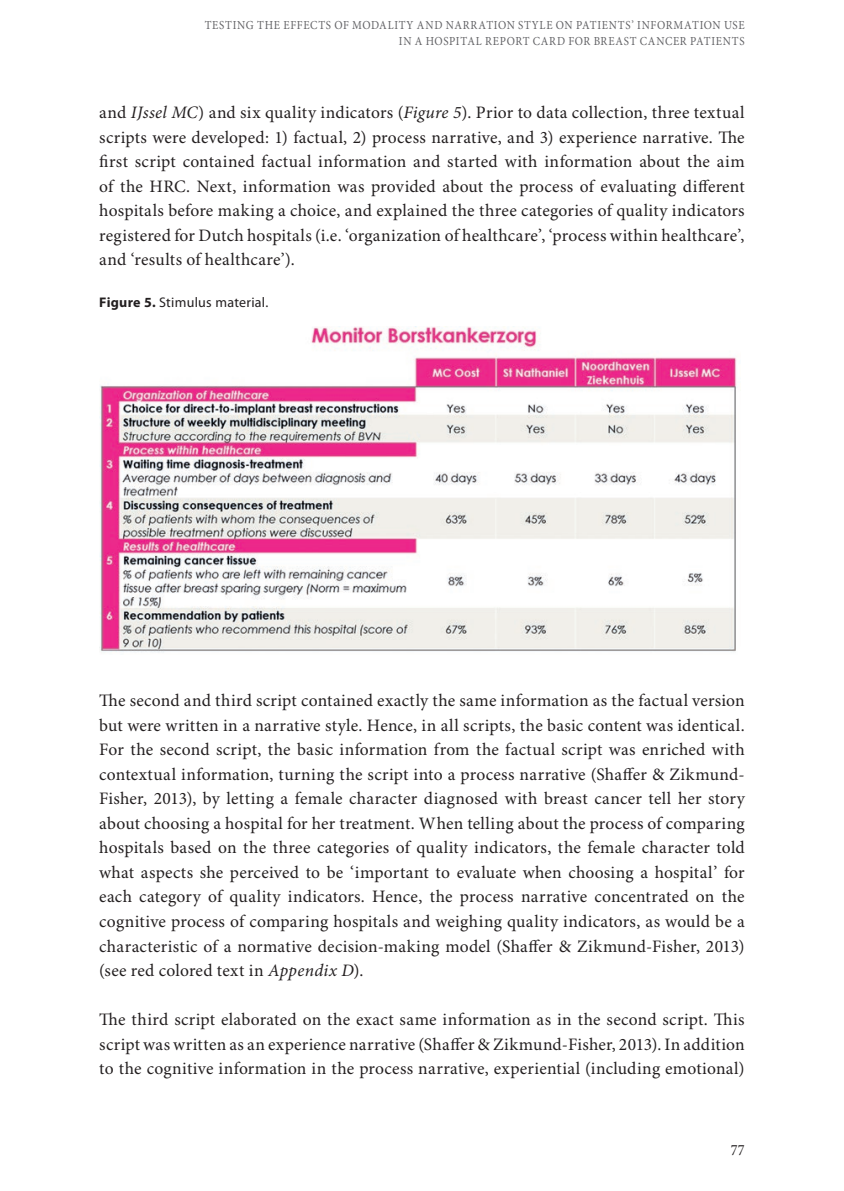
<style>
.page{position:relative;width:844px;height:1191px;background:#fff}
.page>*{position:absolute;margin:0;border:0;box-sizing:border-box;transform-origin:0 0}
.t1{font:17.5px/24.5px "Minion Pro";letter-spacing:.015em;color:#231f20;text-align:justify}
.t2{font:15.75px "Minion Pro";color:#231f20;scale:.9 1}
.t3{font:14px "Myriad Pro";letter-spacing:.02em;color:#231f20}
.t4{font:12.25px/15.8px "Minion Pro";letter-spacing:.06em;color:#636366;text-align:right;scale:.9 1}
.s1{font-style:italic}
.s2{font-weight:700}
</style>
<div class="page">
<img style="left:99px;top:326px;width:638px;height:327px">
<p class="t4" style="left:205px;top:18px;width:601px">TESTING THE EFFECTS OF MODALITY AND NARRATION STYLE ON PATIENTS’ INFORMATION USE<br>IN A HOSPITAL REPORT CARD FOR BREAST CANCER PATIENTS</p>
<p class="t1" style="left:99px;top:101px;width:646px">and <span class="s1">IJssel MC</span>) and six quality indicators (<span class="s1">Figure 5</span>). Prior to data collection, three textual scripts were developed: 1) factual, 2) process narrative, and 3) experience narrative. The first script contained factual information and started with information about the aim of the HRC. Next, information was provided about the process of evaluating different hospitals before making a choice, and explained the three categories of quality indicators registered for Dutch hospitals (i.e. ‘organization of healthcare’, ‘process within healthcare’, and ‘results of healthcare’).</p>
<p class="t3" style="left:99px;top:295px;width:170px"><span class="s2">Figure 5.</span> Stimulus material.</p>
<p class="t1" style="left:99px;top:689px;width:646px">The second and third script contained exactly the same information as the factual version but were written in a narrative style. Hence, in all scripts, the basic content was identical.<br>For the second script, the basic information from the factual script was enriched with contextual information, turning the script into a process narrative (Shaffer &amp; Zikmund-Fisher, 2013), by letting a female character diagnosed with breast cancer tell her story about choosing a hospital for her treatment. When telling about the process of comparing hospitals based on the three categories of quality indicators, the female character told what aspects she perceived to be ‘important to evaluate when choosing a hospital’ for each category of quality indicators. Hence, the process narrative concentrated on the cognitive process of comparing hospitals and weighing quality indicators, as would be a characteristic of a normative decision-making model (Shaffer &amp; Zikmund-Fisher, 2013) (see red colored text in <span class="s1">Appendix D</span>).</p>
<p class="t1" style="left:99px;top:1008px;width:646px">The third script elaborated on the exact same information as in the second script. This script was written as an experience narrative (Shaffer &amp; Zikmund-Fisher, 2013). In addition to the cognitive information in the process narrative, experiential (including emotional)</p>
<p class="t2" style="left:730px;top:1140px;width:17px">77</p>
</div>
